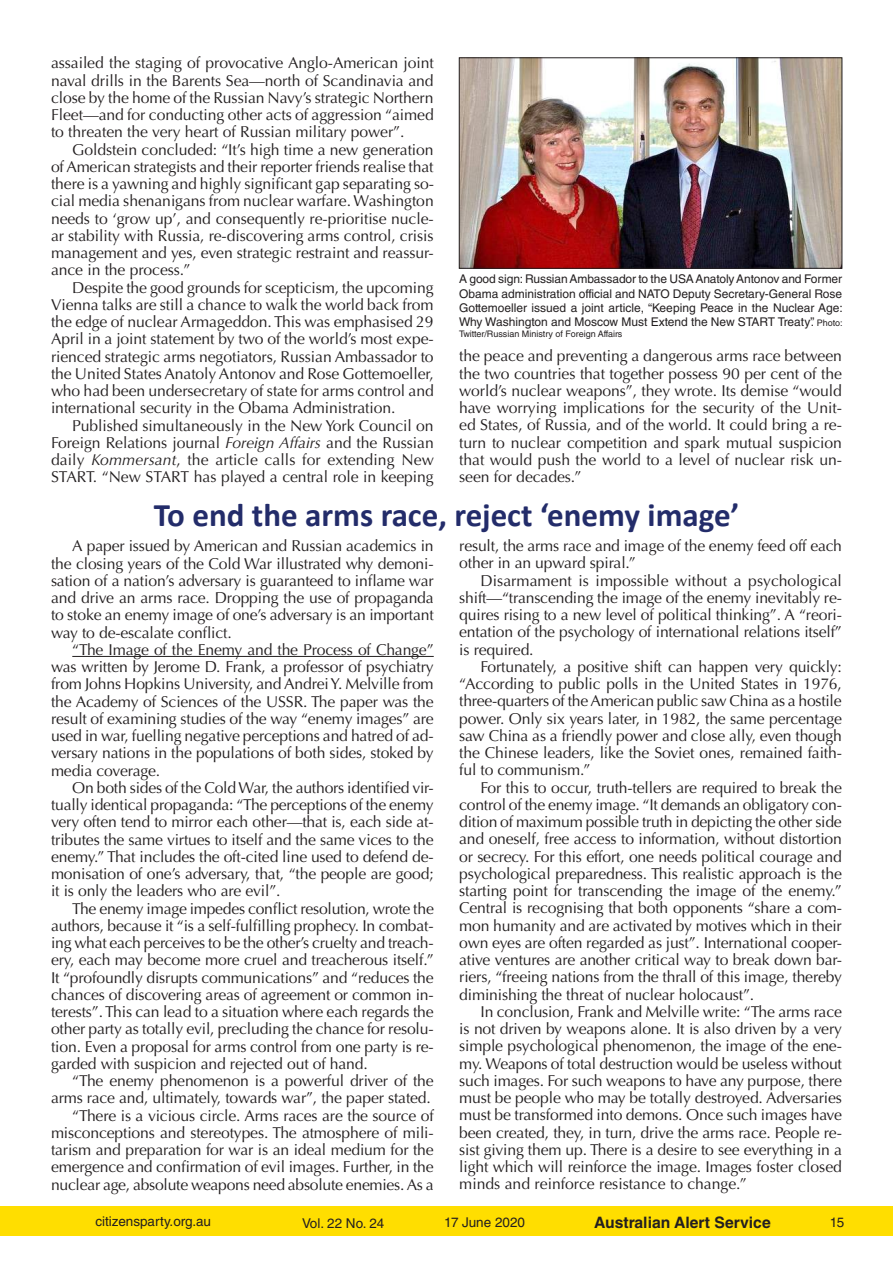
<style>
.page{position:relative;width:893px;height:1263px;background:#fff}
.page>*{position:absolute;margin:0;border:0;box-sizing:border-box;transform-origin:0 0}
.t1{font:700 33px "Calibri";color:#232c6a}
.t2{font:15.75px/17.2px "Optima LT Std";letter-spacing:-.01em;color:#231f20;text-align:justify}
.t3{font:700 15.75px "Helvetica LT Std";color:#231f20}
.t4{font:13.5px "Helvetica LT Std";color:#231f20}
.t5{font:12px/14.4px "Helvetica LT Std";color:#231f20;text-align:justify}
.t6{font:9px "Helvetica LT Std";color:#231f20}
.s1{font-style:italic}
.s2{font-size:9px}
</style>
<div class="page">
<div style="left:0;top:1206px;width:893px;height:30px;background:#ffde00"></div>
<hr style="left:72px;top:656px;width:362px;height:1px;background:#231f20">
<img style="left:461px;top:60px;width:379px;height:206px">
<div style="left:459px;top:58px;width:383px;height:210px;border:1px solid #231f20"></div>
<p class="t2" style="left:51px;top:55px;width:384px">assailed the staging of provocative Anglo-American joint naval drills in the Barents Sea—north of Scandinavia and close by the home of the Russian Navy’s strategic Northern Fleet—and for conducting other acts of aggression “aimed to threaten the very heart of Russian military power”.</p>
<p class="t2" style="left:51px;top:141px;width:384px;text-indent:21px">Goldstein concluded: “It’s high time a new generation of American strategists and their reporter friends realise that there is a yawning and highly significant gap separating so&shy;cial media shenanigans from nuclear warfare. Washington needs to ‘grow up’, and consequently re-prioritise nucle&shy;ar stability with Russia, re-discovering arms control, crisis management and yes, even strategic restraint and reassur&shy;ance in the process.”</p>
<p class="t2" style="left:51px;top:279px;width:384px;text-indent:21px">Despite the good grounds for scepticism, the upcoming Vienna talks are still a chance to walk the world back from the edge of nuclear Armageddon. This was emphasised 29<br>April in a joint statement by two of the world’s most expe&shy;rienced strategic arms negotiators, Russian Ambassador to the United States Anatoly Antonov and Rose Gottemoeller, who had been undersecretary of state for arms control and international security in the Obama Administration.</p>
<p class="t2" style="left:51px;top:417px;width:384px;text-indent:21px">Published simultaneously in the New York Council on Foreign Relations journal <span class="s1">Foreign Affairs</span> and the Russian daily <span class="s1">Kommersant</span>, the article calls for extending New START. “New START has played a central role in keeping</p>
<p class="t5" style="left:459px;top:272px;width:385px">A good sign: Russian Ambassador to the USA Anatoly Antonov and Former Obama administration official and NATO Deputy Secretary-General Rose Gottemoeller issued a joint article, “Keeping Peace in the Nuclear Age:<br>Why Washington and Moscow Must Extend the New START Treaty”. <span class="s2">Photo:</span></p>
<p class="t6" style="left:459px;top:329px;width:165px">Twitter/Russian Ministry of Foreign Affairs</p>
<p class="t2" style="left:459px;top:348px;width:384px">the peace and preventing a dangerous arms race between the two countries that together possess 90 per cent of the world’s nuclear weapons”, they wrote. Its demise “would have worrying implications for the security of the Unit&shy;ed States, of Russia, and of the world. It could bring a re&shy;turn to nuclear competition and spark mutual suspicion that would push the world to a level of nuclear risk un&shy;seen for decades.”</p>
<h1 class="t1" style="left:154px;top:491px;width:587px">To end the arms race, reject ‘enemy image’</h1>
<p class="t2" style="left:51px;top:538px;width:384px;text-indent:21px">A paper issued by American and Russian academics in the closing years of the Cold War illustrated why demoni&shy;sation of a nation’s adversary is guaranteed to inflame war and drive an arms race. Dropping the use of propaganda to stoke an enemy image of one’s adversary is an important way to de-escalate conflict.</p>
<p class="t2" style="left:51px;top:641px;width:384px;text-indent:21px">“The Image of the Enemy and the Process of Change” was written by Jerome D. Frank, a professor of psychiatry from Johns Hopkins University, and Andrei Y. Melville from the Academy of Sciences of the USSR. The paper was the result of examining studies of the way “enemy images” are used in war, fuelling negative perceptions and hatred of ad&shy;versary nations in the populations of both sides, stoked by media coverage.</p>
<p class="t2" style="left:51px;top:779px;width:384px;text-indent:21px">On both sides of the Cold War, the authors identified vir&shy;tually identical propaganda: “The perceptions of the enemy very often tend to mirror each other—that is, each side at&shy;tributes the same virtues to itself and the same vices to the enemy.” That includes the oft-cited line used to defend de&shy;monisation of one’s adversary, that, “the people are good; it is only the leaders who are evil”.</p>
<p class="t2" style="left:51px;top:900px;width:384px;text-indent:21px">The enemy image impedes conflict resolution, wrote the authors, because it “is a self-fulfilling prophecy. In combat&shy;ing what each perceives to be the other’s cruelty and treach&shy;ery, each may become more cruel and treacherous itself.” It “profoundly disrupts communications” and “reduces the chances of discovering areas of agreement or common in&shy;terests”. This can lead to a situation where each regards the other party as totally evil, precluding the chance for resolu&shy;tion. Even a proposal for arms control from one party is re&shy;garded with suspicion and rejected out of hand.</p>
<p class="t2" style="left:51px;top:1072px;width:384px;text-align:right">“The enemy phenomenon is a powerful driver of the arms race and, ultimately, towards war”, the paper stated. “There is a vicious circle. Arms races are the source of misconceptions and stereotypes. The atmosphere of mili&shy;tarism and preparation for war is an ideal medium for the emergence and confirmation of evil images. Further, in the nuclear age, absolute weapons need absolute enemies. As a</p>
<p class="t2" style="left:459px;top:537px;width:384px">result, the arms race and image of the enemy feed off each other in an upward spiral.”</p>
<p class="t2" style="left:459px;top:572px;width:384px;text-indent:21px">Disarmament is impossible without a psychological shift—“transcending the image of the enemy inevitably re&shy;quires rising to a new level of political thinking”. A “reori&shy;entation of the psychology of international relations itself” is required.</p>
<p class="t2" style="left:459px;top:658px;width:384px;text-indent:21px">Fortunately, a positive shift can happen very quickly: “According to public polls in the United States in 1976, three-quarters of the American public saw China as a hostile power. Only six years later, in 1982, the same percentage saw China as a friendly power and close ally, even though the Chinese leaders, like the Soviet ones, remained faith&shy;ful to communism.”</p>
<p class="t2" style="left:459px;top:779px;width:384px;text-indent:21px">For this to occur, truth-tellers are required to break the control of the enemy image. “It demands an obligatory con&shy;dition of maximum possible truth in depicting the other side and oneself, free access to information, without distortion or secrecy. For this effort, one needs political courage and psychological preparedness. This realistic approach is the starting point for transcending the image of the enemy.” Central is recognising that both opponents “share a com&shy;mon humanity and are activated by motives which in their own eyes are often regarded as just”. International cooper&shy;ative ventures are another critical way to break down bar&shy;riers, “freeing nations from the thrall of this image, thereby diminishing the threat of nuclear holocaust”.</p>
<p class="t2" style="left:459px;top:1003px;width:384px;text-indent:21px">In conclusion, Frank and Melville write: “The arms race is not driven by weapons alone. It is also driven by a very simple psychological phenomenon, the image of the ene&shy;my. Weapons of total destruction would be useless without such images. For such weapons to have any purpose, there must be people who may be totally destroyed. Adversaries must be transformed into demons. Once such images have been created, they, in turn, drive the arms race. People re&shy;sist giving them up. There is a desire to see everything in a light which will reinforce the image. Images foster closed minds and reinforce resistance to change.”</p>
<p class="t4" style="left:95px;top:1213px;width:117px">citizensparty.org.au</p>
<p class="t4" style="left:302px;top:1215px;width:84px">Vol. 22 No. 24</p>
<p class="t4" style="left:444px;top:1214px;width:82px">17 June 2020</p>
<p class="t3" style="left:594px;top:1212px;width:178px">Australian Alert Service</p>
<p class="t4" style="left:830px;top:1214px;width:16px">15</p>
</div>
